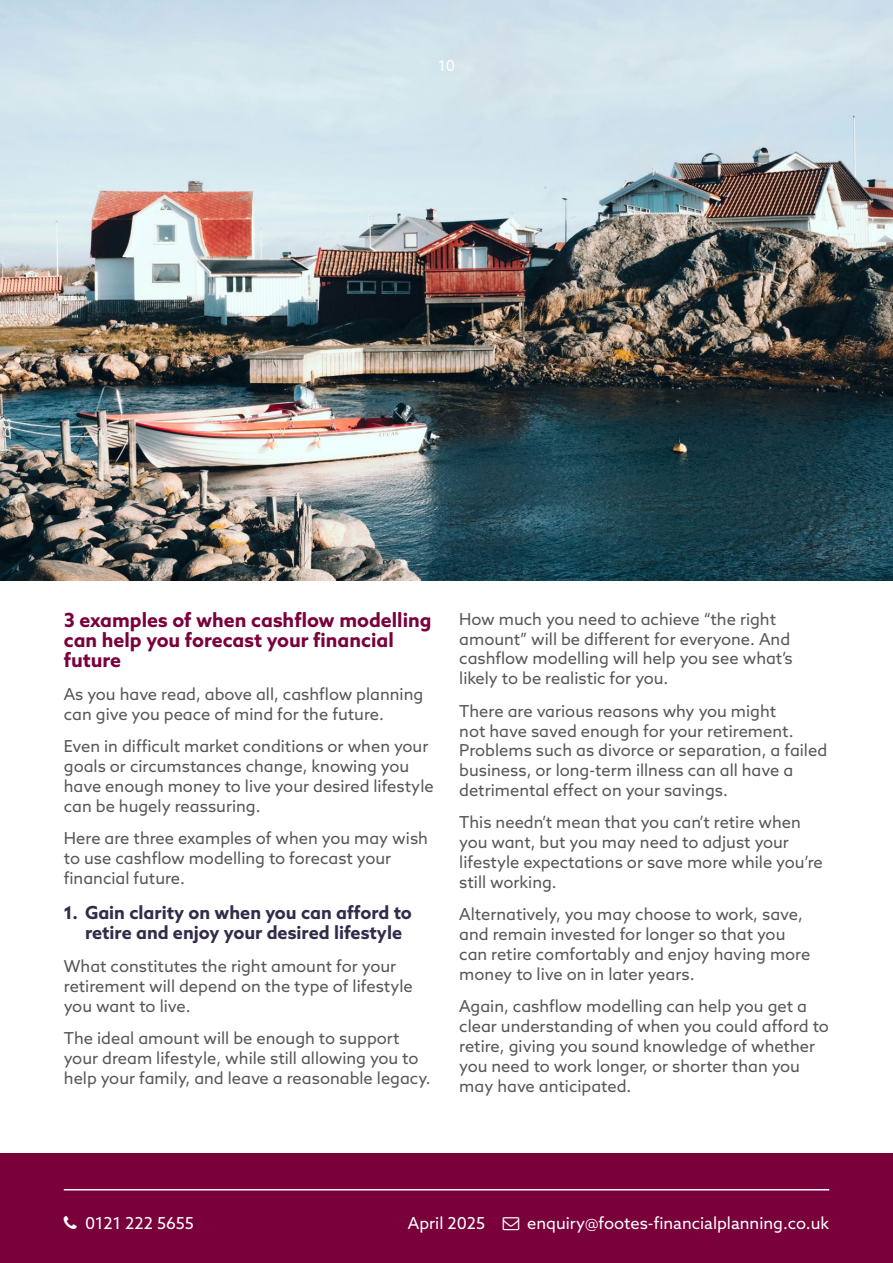
<style>
.page{position:relative;width:893px;height:1263px;background:#fff}
.page>*{position:absolute;margin:0;border:0;box-sizing:border-box;transform-origin:0 0}
.t1{font:700 19.5px/19.8px "Azo Sans";color:#7a003c}
.t2{font:700 18px/19.8px "Azo Sans";color:#332b49}
.t3{font:16.5px/19.8px "Azo Sans";color:#575756}
.t4{font:16.5px "Azo Sans";color:#fff}
.t5{font:15px "Azo Sans";color:#fff}
</style>
<div class="page">
<div style="left:0;top:1153px;width:893px;height:110px;background:#7a003c"></div>
<hr style="left:64px;top:1189px;width:765px;height:1px;background:#fff">
<img style="left:0;top:0;width:893px;height:580px">
<p class="t5" style="left:438px;top:56px;width:18px">10</p>
<p class="t1" style="left:64px;top:610px;width:369px">3 examples of when cashflow modelling can help you forecast your financial future</p>
<p class="t3" style="left:64px;top:684px;width:361px">As you have read, above all, cashflow planning can give you peace of mind for the future.</p>
<p class="t3" style="left:64px;top:736px;width:371px">Even in difficult market conditions or when your goals or circumstances change, knowing you have enough money to live your desired lifestyle can be hugely reassuring.</p>
<p class="t3" style="left:64px;top:828px;width:366px">Here are three examples of when you may wish to use cashflow modelling to forecast your financial future.</p>
<p class="t2" style="left:85px;top:902px;width:328px;text-indent:-21px">1. Gain clarity on when you can afford to retire and enjoy your desired lifestyle</p>
<p class="t3" style="left:64px;top:956px;width:350px">What constitutes the right amount for your retirement will depend on the type of lifestyle you want to live.</p>
<p class="t3" style="left:64px;top:1028px;width:368px">The ideal amount will be enough to support your dream lifestyle, while still allowing you to help your family, and leave a reasonable legacy.</p>
<p class="t3" style="left:459px;top:609px;width:335px">How much you need to achieve “the right amount” will be different for everyone. And cashflow modelling will help you see what’s likely to be realistic for you.</p>
<p class="t3" style="left:459px;top:701px;width:369px">There are various reasons why you might<br>not have saved enough for your retirement.<br>Problems such as divorce or separation, a failed business, or long-term illness can all have a detrimental effect on your savings.</p>
<p class="t3" style="left:459px;top:812px;width:365px">This needn’t mean that you can’t retire when you want, but you may need to adjust your lifestyle expectations or save more while you’re still working.</p>
<p class="t3" style="left:459px;top:904px;width:353px">Alternatively, you may choose to work, save, and remain invested for longer so that you can retire comfortably and enjoy having more money to live on in later years.</p>
<p class="t3" style="left:459px;top:996px;width:371px">Again, cashflow modelling can help you get a clear understanding of when you could afford to retire, giving you sound knowledge of whether you need to work longer, or shorter than you may have anticipated.</p>
<p class="t4" style="left:85px;top:1212px;width:110px">0121 222 5655</p>
<p class="t4" style="left:527px;top:1212px;width:304px">enquiry@footes-financialplanning.co.uk</p>
<p class="t4" style="left:408px;top:1212px;width:79px">April 2025</p>
</div>
